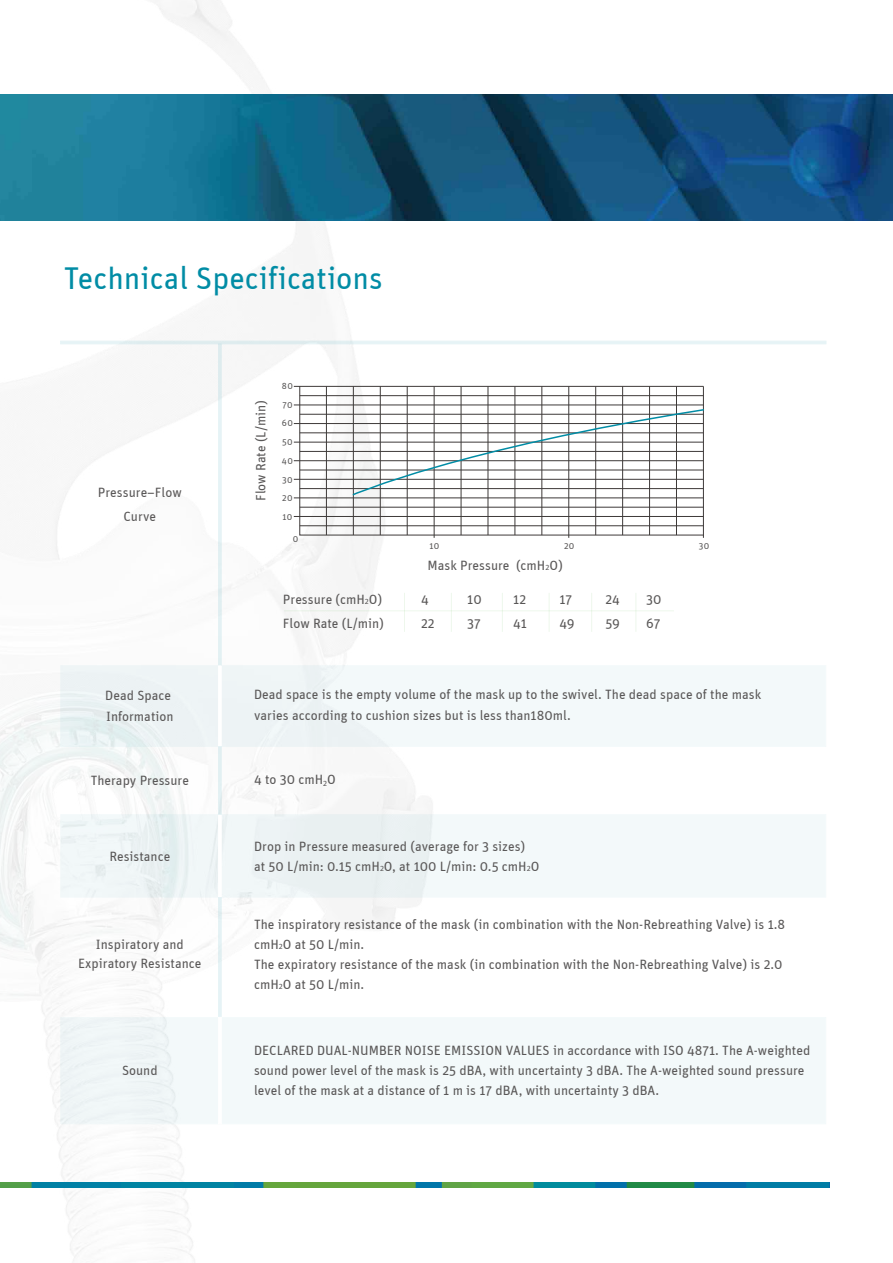
<style>
.page{position:relative;width:893px;height:1263px;background:#fff}
.page>*{position:absolute;margin:0;border:0;box-sizing:border-box;transform-origin:0 0}
.t1{font:31.5px "Unit";color:#018ca5}
.t2{font:13.5px/20.1px "Unit";color:#595757}
.t3{font:9px "Unit";letter-spacing:.04em;color:#595757}
.s1{font-size:7.8px}
</style>
<div class="page">
<img style="left:0;top:0;width:893px;height:1261px">
<div style="left:61px;top:1017px;width:765px;height:107px;background:#f3f9fa"></div>
<div style="left:61px;top:665px;width:765px;height:82px;background:#f3f9fa"></div>
<hr style="left:60px;top:341px;width:766px;height:3px;background:#018ca5">
<hr style="left:218px;top:344px;width:3px;height:322px;background:#018ca5">
<div style="left:61px;top:814px;width:765px;height:83px;background:#f3f9fa"></div>
<hr style="left:218px;top:666px;width:3px;height:81px;background:#fff">
<hr style="left:218px;top:814px;width:3px;height:83px;background:#fff">
<hr style="left:218px;top:746px;width:3px;height:69px;background:#018ca5">
<hr style="left:218px;top:897px;width:3px;height:120px;background:#018ca5">
<hr style="left:218px;top:1017px;width:4px;height:107px;background:#fff">
<hr style="left:284px;top:610px;width:390px;height:1px;background:#45b035">
<hr style="left:404px;top:593px;width:1px;height:39px;background:#45b035">
<hr style="left:451px;top:593px;width:1px;height:39px;background:#45b035">
<hr style="left:502px;top:593px;width:1px;height:39px;background:#45b035">
<hr style="left:549px;top:593px;width:1px;height:39px;background:#45b035">
<hr style="left:591px;top:593px;width:1px;height:39px;background:#45b035">
<hr style="left:635px;top:593px;width:1px;height:39px;background:#45b035">
<hr style="left:294px;top:516px;width:409px;height:1px;background:#3e3a39">
<hr style="left:294px;top:498px;width:409px;height:1px;background:#3e3a39">
<hr style="left:294px;top:479px;width:409px;height:1px;background:#3e3a39">
<hr style="left:294px;top:460px;width:409px;height:1px;background:#3e3a39">
<hr style="left:294px;top:442px;width:409px;height:1px;background:#3e3a39">
<hr style="left:294px;top:423px;width:409px;height:1px;background:#3e3a39">
<hr style="left:294px;top:405px;width:409px;height:1px;background:#3e3a39">
<hr style="left:294px;top:386px;width:409px;height:1px;background:#3e3a39">
<hr style="left:434px;top:386px;width:1px;height:152px;background:#3e3a39">
<hr style="left:568px;top:386px;width:1px;height:152px;background:#3e3a39">
<hr style="left:703px;top:386px;width:1px;height:152px;background:#3e3a39">
<svg style="left:299px;top:386px;width:405px;height:149px"></svg>
<svg style="left:352px;top:408px;width:353px;height:88px"></svg>
<img style="left:0;top:94px;width:893px;height:126px">
<svg style="left:32px;top:1183px;width:714px;height:5px"></svg>
<div style="left:121px;top:1183px;width:113px;height:5px;background:#0083a2"></div>
<svg style="left:746px;top:1183px;width:83px;height:5px"></svg>
<svg style="left:0;top:1183px;width:32px;height:5px"></svg>
<svg style="left:263px;top:1183px;width:153px;height:5px"></svg>
<svg style="left:442px;top:1183px;width:153px;height:5px"></svg>
<svg style="left:627px;top:1183px;width:67px;height:5px"></svg>
<h1 class="t1" style="left:64px;top:259px;width:321px">Technical Specifications</h1>
<p class="t2" style="left:98px;top:480px;width:85px;line-height:24.3px;text-align:center">Pressure–Flow<br>Curve</p>
<p class="t2" style="left:105px;top:685px;width:70px">Dead Space<br>Information</p>
<p class="t2" style="left:91px;top:770px;width:100px">Therapy Pressure</p>
<p class="t2" style="left:109px;top:846px;width:62px">Resistance</p>
<p class="t2" style="left:78px;top:934px;width:125px;line-height:19.5px;text-align:center">Inspiratory and<br>Expiratory Resistance</p>
<p class="t2" style="left:122px;top:1060px;width:37px">Sound</p>
<p class="t2" style="left:251px;top:501px;width:103px;rotate:-90deg">Flow Rate (L/min)</p>
<p class="t3" style="left:282px;top:380px;width:12px">80</p>
<p class="t3" style="left:282px;top:399px;width:12px">70</p>
<p class="t3" style="left:282px;top:418px;width:13px">60</p>
<p class="t3" style="left:282px;top:437px;width:12px">50</p>
<p class="t3" style="left:282px;top:455px;width:13px">40</p>
<p class="t3" style="left:282px;top:474px;width:12px">30</p>
<p class="t3" style="left:282px;top:493px;width:12px">20</p>
<p class="t3" style="left:282px;top:512px;width:11px">10</p>
<p class="t3" style="left:293px;top:533px;width:7px">0</p>
<p class="t3" style="left:429px;top:540px;width:11px">10</p>
<p class="t3" style="left:564px;top:540px;width:12px">20</p>
<p class="t3" style="left:699px;top:540px;width:12px">30</p>
<p class="t2" style="left:428px;top:555px;width:137px">Mask Pressure (cmH<span class="s1">2</span>O)</p>
<p class="t2" style="left:283px;top:589px;width:101px">Pressure (cmH<span class="s1">2</span>O)</p>
<p class="t2" style="left:421px;top:589px;width:9px">4</p>
<p class="t2" style="left:467px;top:589px;width:16px">10</p>
<p class="t2" style="left:513px;top:589px;width:14px">12</p>
<p class="t2" style="left:559px;top:589px;width:14px">17</p>
<p class="t2" style="left:605px;top:589px;width:16px">24</p>
<p class="t2" style="left:646px;top:589px;width:17px">30</p>
<p class="t2" style="left:283px;top:613px;width:103px">Flow Rate (L/min)</p>
<p class="t2" style="left:421px;top:613px;width:15px">22</p>
<p class="t2" style="left:467px;top:613px;width:15px">37</p>
<p class="t2" style="left:513px;top:613px;width:15px">41</p>
<p class="t2" style="left:559px;top:613px;width:17px">49</p>
<p class="t2" style="left:605px;top:613px;width:16px">59</p>
<p class="t2" style="left:646px;top:613px;width:16px">67</p>
<p class="t2" style="left:254px;top:684px;width:509px">Dead space is the empty volume of the mask up to the swivel. The dead space of the mask varies according to cushion sizes but is less than180ml.</p>
<p class="t2" style="left:254px;top:769px;width:83px">4 to 30 cmH<sub>2</sub>O</p>
<p class="t2" style="left:254px;top:836px;width:287px">Drop in Pressure measured (average for 3 sizes) at 50 L/min: 0.15 cmH<span class="s1">2</span>O, at 100 L/min: 0.5 cmH<span class="s1">2</span>O</p>
<p class="t2" style="left:254px;top:914px;width:533px">The inspiratory resistance of the mask (in combination with the Non-Rebreathing Valve) is 1.8 cmH<span class="s1">2</span>O at 50 L/min.<br>The expiratory resistance of the mask (in combination with the Non-Rebreathing Valve) is 2.0 cmH<span class="s1">2</span>O at 50 L/min.</p>
<p class="t2" style="left:254px;top:1040px;width:558px">DECLARED DUAL-NUMBER NOISE EMISSION VALUES in accordance with ISO 4871. The A-weighted sound power level of the mask is 25 dBA, with uncertainty 3 dBA. The A-weighted sound pressure level of the mask at a distance of 1 m is 17 dBA, with uncertainty 3 dBA.</p>
</div>
